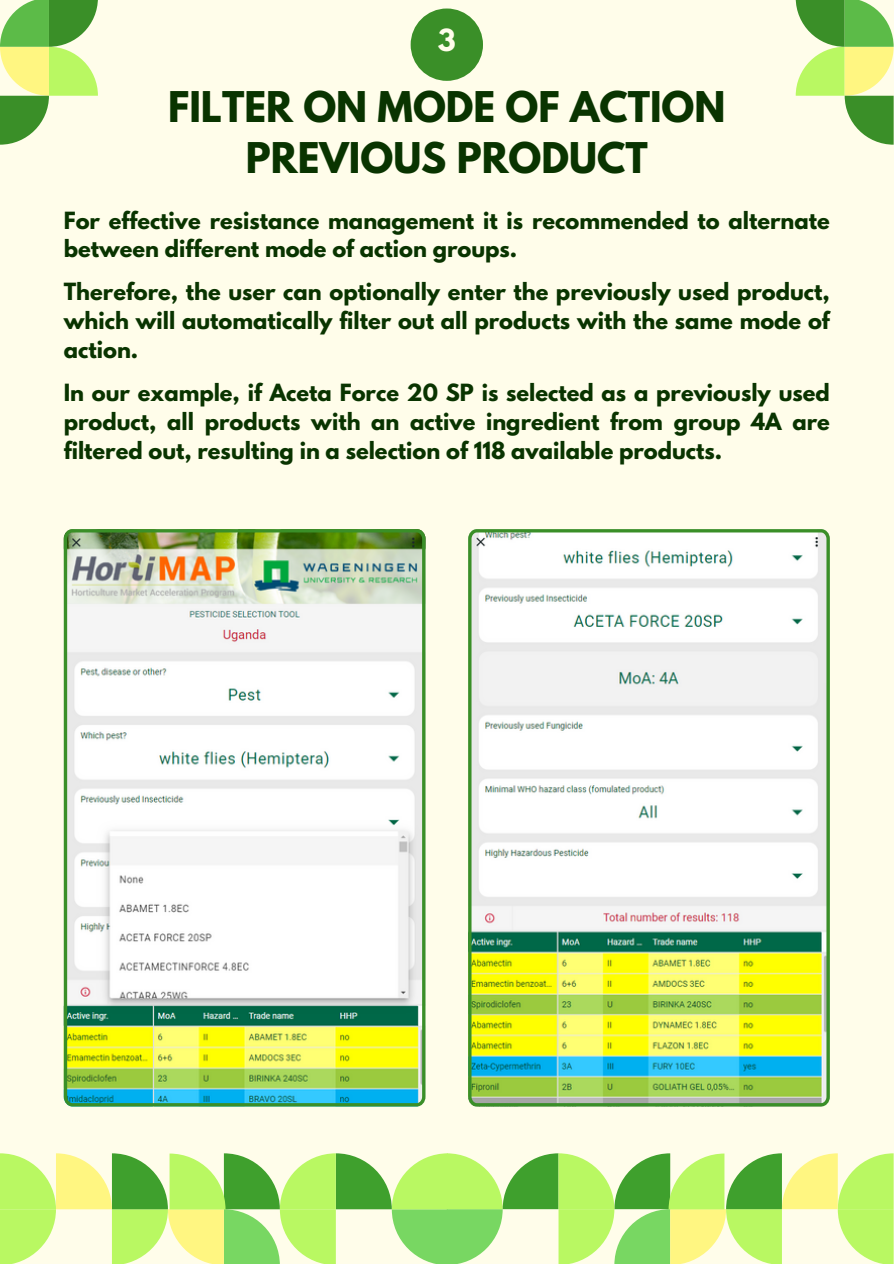
<style>
.page{position:relative;width:894px;height:1264px;background:#fff}
.page>*{position:absolute;margin:0;border:0;box-sizing:border-box;transform-origin:0 0}
.t1{font:700 37.5px/51.8px "League Spartan";color:#093400;text-align:center}
.t2{font:700 27px "League Spartan";color:#fffdea}
.t3{font:700 21px/28.8px "League Spartan";color:#093400;text-align:justify}
</style>
<div class="page">
<div style="left:0;top:0;width:893px;height:1263px;background:#fffdea"></div>
<svg style="left:0;top:0;width:98px;height:144px"></svg>
<svg style="left:795px;top:0;width:98px;height:144px"></svg>
<div style="left:410px;top:9px;width:73px;height:72px;background:#3a8f28;border-radius:50%"></div>
<svg style="left:0;top:1153px;width:893px;height:110px"></svg>
<svg style="left:64px;top:529px;width:361px;height:577px"></svg>
<svg style="left:468px;top:529px;width:361px;height:577px"></svg>
<p class="t2" style="left:437px;top:27px;width:19px">3</p>
<p class="t1" style="left:168px;top:85px;width:559px">FILTER ON MODE OF ACTION<br>PREVIOUS PRODUCT</p>
<p class="t3" style="left:64px;top:208px;width:767px">For effective resistance management it is recommended to alternate between different mode of action groups.</p>
<p class="t3" style="left:64px;top:280px;width:767px">Therefore, the user can optionally enter the previously used product, which will automatically filter out all products with the same mode of action.</p>
<p class="t3" style="left:64px;top:381px;width:767px">In our example, if Aceta Force 20 SP is selected as a previously used product, all products with an active ingredient from group 4A are filtered out, resulting in a selection of 118 available products.</p>
</div>
